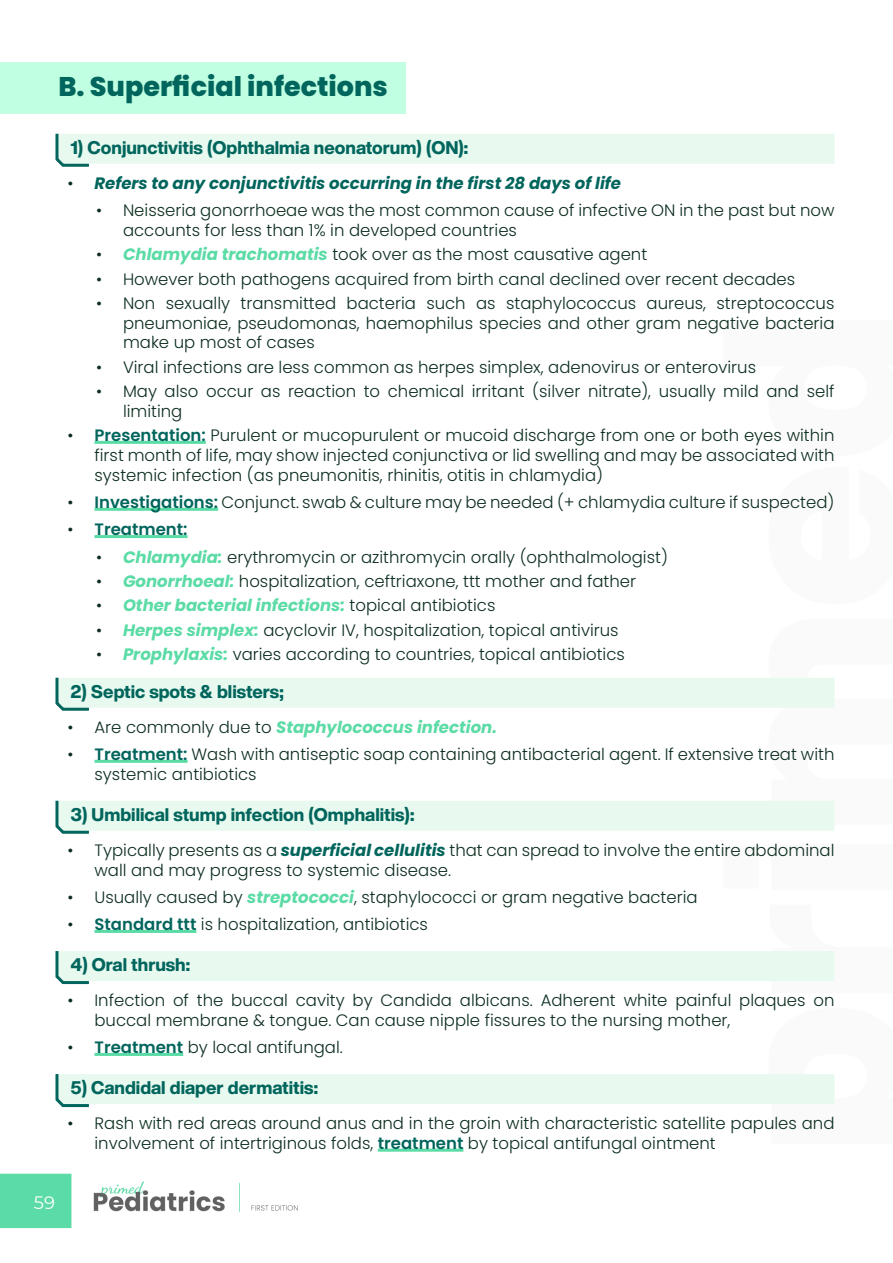
<style>
.page{position:relative;width:893px;height:1263px;background:#fff}
.page>*{position:absolute;margin:0;border:0;box-sizing:border-box;transform-origin:0 0}
.Minor_Subtitle{font:800 27px "Poppins";color:#00655c}
.Small{font:800 18px "Helvetica Now Display";color:#00655c}
.t1{font:18px "Montserrat";color:#fff}
.t2{font:300 16.5px/19.8px "Poppins";color:#0d2e1f}
.t3{font:italic 700 16.5px "Poppins";color:#5bdba5}
.t4{font:italic 700 16.5px "Poppins";color:#00655c}
.t5{font:600 16.5px "Poppins";color:#00655c}
.s1{font-weight:300;font-style:normal;color:#0d2e1f}
.s2{font-weight:700;font-style:italic;color:#5bdba5}
.s3{font-weight:600;color:#00655c}
.s4{font-weight:300;color:#0d2e1f}
.s5{font-weight:700;font-style:italic;color:#00655c}
</style>
<div class="page">
<img style="left:0;top:113px;width:835px;height:1116px">
<div style="left:0;top:62px;width:406px;height:51px;background:#c0ffe1"></div>
<svg style="left:54px;top:131px;width:780px;height:37px"></svg>
<hr style="left:94px;top:441px;width:112px;height:3px;background:#5bdba5">
<hr style="left:94px;top:508px;width:124px;height:3px;background:#5bdba5">
<hr style="left:94px;top:535px;width:94px;height:3px;background:#5bdba5">
<svg style="left:54px;top:675px;width:780px;height:37px"></svg>
<hr style="left:94px;top:760px;width:94px;height:3px;background:#5bdba5">
<svg style="left:54px;top:798px;width:780px;height:37px"></svg>
<hr style="left:94px;top:930px;width:102px;height:3px;background:#5bdba5">
<svg style="left:54px;top:948px;width:780px;height:37px"></svg>
<hr style="left:94px;top:1053px;width:89px;height:3px;background:#5bdba5">
<svg style="left:54px;top:1071px;width:780px;height:37px"></svg>
<hr style="left:378px;top:1149px;width:85px;height:3px;background:#5bdba5">
<p class="Minor_Subtitle" style="left:58px;top:71px;width:331px">B. Superficial infections</p>
<p class="Small" style="left:70px;top:135px;width:399px">1) Conjunctivitis (Ophthalmia neonatorum) (ON):</p>
<p class="t4" style="left:68px;top:173px;width:555px"><span class="s1">•</span> Refers to any conjunctivitis occurring in the first 28 days of life</p>
<p class="t2" style="left:123px;top:200px;width:713px;text-indent:-27px">• Neisseria gonorrhoeae was the most common cause of infective ON in the past but now accounts for less than 1% in developed countries</p>
<p class="t2" style="left:96px;top:245px;width:553px">• <span class="s2">Chlamydia trachomatis</span> took over as the most causative agent</p>
<p class="t2" style="left:96px;top:269px;width:701px">• However both pathogens acquired from birth canal declined over recent decades</p>
<p class="t2" style="left:123px;top:293px;width:713px;text-align:justify;text-indent:-27px">• Non sexually transmitted bacteria such as staphylococcus aureus, streptococcus pneumoniae, pseudomonas, haemophilus species and other gram negative bacteria make up most of cases</p>
<p class="t2" style="left:96px;top:357px;width:662px">• Viral infections are less common as herpes simplex, adenovirus or enterovirus</p>
<p class="t2" style="left:123px;top:381px;width:713px;text-indent:-27px">• May also occur as reaction to chemical irritant (silver nitrate), usually mild and self limiting</p>
<p class="t2" style="left:94px;top:425px;width:741px;text-align:justify;text-indent:-27px">• <span class="s3">Presentation:</span> Purulent or mucopurulent or mucoid discharge from one or both eyes within first month of life, may show injected conjunctiva or lid swelling and may be associated with systemic infection (as pneumonitis, rhinitis, otitis in chlamydia)</p>
<p class="t2" style="left:68px;top:492px;width:768px">• <span class="s3">Investigations:</span> Conjunct. swab &amp; culture may be needed (+ chlamydia culture if suspected)</p>
<p class="t5" style="left:68px;top:520px;width:122px"><span class="s4">•</span> Treatment:</p>
<p class="t2" style="left:96px;top:547px;width:573px">• <span class="s2">Chlamydia:</span> erythromycin or azithromycin orally (ophthalmologist)</p>
<p class="t2" style="left:96px;top:571px;width:542px">• <span class="s2">Gonorrhoeal:</span> hospitalization, ceftriaxone, ttt mother and father</p>
<p class="t3" style="left:96px;top:596px;width:401px"><span class="s1">•</span> Other bacterial infections: <span class="s1">topical antibiotics</span></p>
<p class="t2" style="left:96px;top:620px;width:524px">• <span class="s2">Herpes simplex:</span> acyclovir IV, hospitalization, topical antivirus</p>
<p class="t2" style="left:96px;top:644px;width:530px">• <span class="s2">Prophylaxis:</span> varies according to countries, topical antibiotics</p>
<p class="Small" style="left:70px;top:679px;width:215px">2) Septic spots &amp; blisters;</p>
<p class="t3" style="left:68px;top:717px;width:431px"><span class="s1">• Are commonly due to</span> Staphylococcus infection.</p>
<p class="t2" style="left:94px;top:744px;width:741px;text-indent:-27px">• <span class="s3">Treatment:</span> Wash with antiseptic soap containing antibacterial agent. If extensive treat with systemic antibiotics</p>
<p class="Small" style="left:70px;top:802px;width:345px">3) Umbilical stump infection (Omphalitis):</p>
<p class="t2" style="left:94px;top:840px;width:741px;text-indent:-27px">• Typically presents as a <span class="s5">superficial cellulitis</span> that can spread to involve the entire abdominal wall and may progress to systemic disease.</p>
<p class="t2" style="left:68px;top:887px;width:632px">• Usually caused by <span class="s2">streptococci</span>, staphylococci or gram negative bacteria</p>
<p class="t2" style="left:68px;top:914px;width:362px">• <span class="s3">Standard ttt</span> is hospitalization, antibiotics</p>
<p class="Small" style="left:70px;top:952px;width:121px">4) Oral thrush:</p>
<p class="t2" style="left:94px;top:990px;width:741px;text-indent:-27px">• Infection of the buccal cavity by Candida albicans. Adherent white painful plaques on buccal membrane &amp; tongue. Can cause nipple fissures to the nursing mother,</p>
<p class="t2" style="left:68px;top:1037px;width:277px">• <span class="s3">Treatment</span> by local antifungal.</p>
<p class="Small" style="left:70px;top:1075px;width:249px">5) Candidal diaper dermatitis:</p>
<p class="t2" style="left:94px;top:1113px;width:741px;text-indent:-27px">• Rash with red areas around anus and in the groin with characteristic satellite papules and involvement of intertriginous folds, <span class="s3">treatment</span> by topical antifungal ointment</p>
<p class="t1" style="left:34px;top:1190px;width:23px">59</p>
</div>
